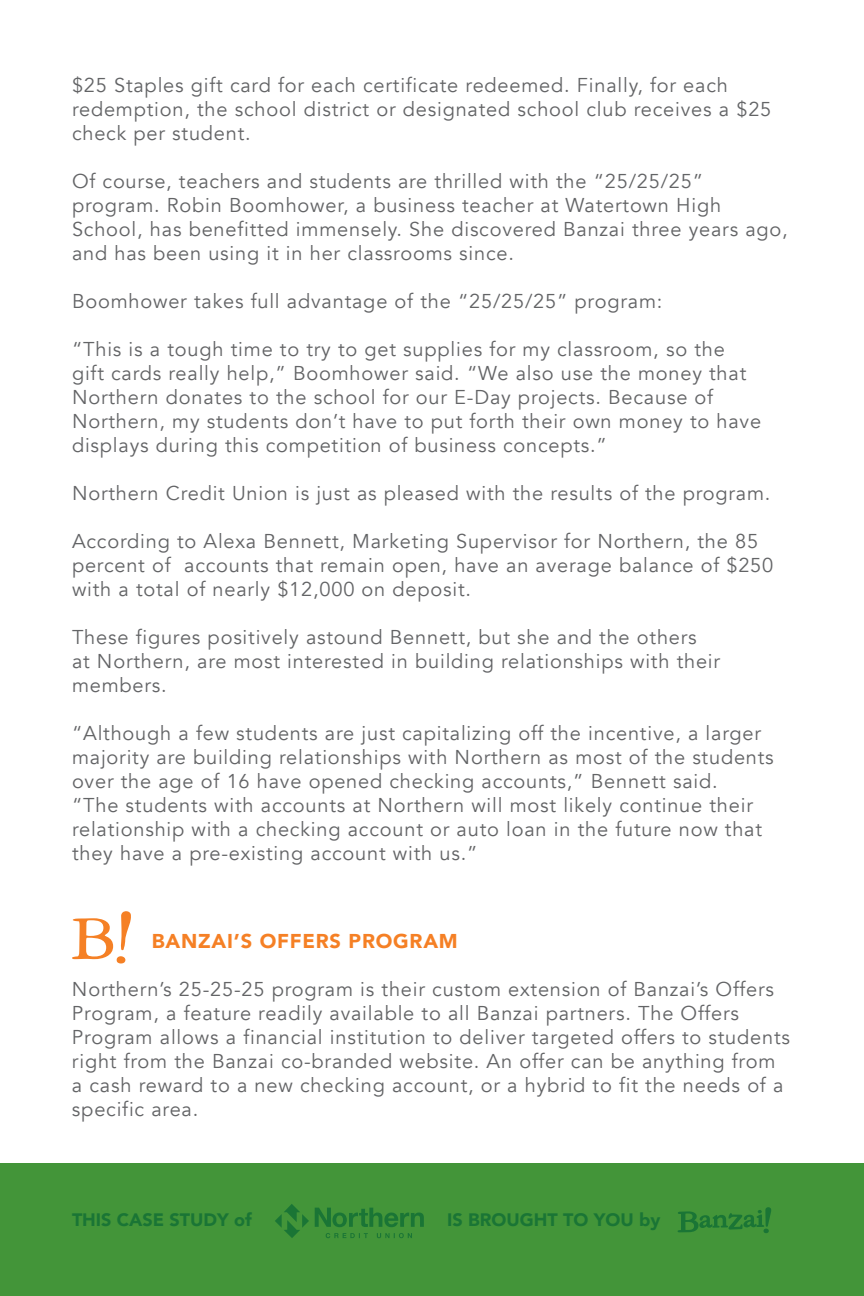
<style>
.page{position:relative;width:864px;height:1296px;background:#fff}
.page>*{position:absolute;margin:0;border:0;box-sizing:border-box;transform-origin:0 0}
.t1{font:20px/24px "Avenir";letter-spacing:.04em;color:#636466}
.t2{font:900 20px "Avenir";letter-spacing:.04em;color:#f58025}
.t3{font:900 18px "Avenir";color:#1a7535}
</style>
<div class="page">
<svg style="left:72px;top:911px;width:59px;height:53px"></svg>
<div style="left:0;top:1164px;width:864px;height:132px;background:#439539"></div>
<svg style="left:678px;top:1207px;width:93px;height:26px"></svg>
<svg style="left:275px;top:1204px;width:149px;height:34px"></svg>
<p class="t1" style="left:72px;top:73px;width:701px">$25 Staples gift card for each certificate redeemed. Finally, for each redemption, the school district or designated school club receives a $25 check per student.</p>
<p class="t1" style="left:72px;top:169px;width:717px">Of course, teachers and students are thrilled with the “25/25/25” program. Robin Boomhower, a business teacher at Watertown High School, has benefitted immensely. She discovered Banzai three years ago, and has been using it in her classrooms since.</p>
<p class="t1" style="left:72px;top:289px;width:592px">Boomhower takes full advantage of the “25/25/25” program:</p>
<p class="t1" style="left:72px;top:337px;width:691px">“This is a tough time to try to get supplies for my classroom, so the gift cards really help,” Boomhower said. “We also use the money that Northern donates to the school for our E-Day projects. Because of Northern, my students don’t have to put forth their own money to have displays during this competition of business concepts.”</p>
<p class="t1" style="left:72px;top:481px;width:700px">Northern Credit Union is just as pleased with the results of the program.</p>
<p class="t1" style="left:72px;top:529px;width:703px">According to Alexa Bennett, Marketing Supervisor for Northern, the 85 percent of accounts that remain open, have an average balance of $250 with a total of nearly $12,000 on deposit.</p>
<p class="t1" style="left:72px;top:625px;width:650px">These figures positively astound Bennett, but she and the others<br>at Northern, are most interested in building relationships with their members.</p>
<p class="t1" style="left:72px;top:721px;width:703px">“Although a few students are just capitalizing off the incentive, a larger majority are building relationships with Northern as most of the students over the age of 16 have opened checking accounts,” Bennett said.<br>“The students with accounts at Northern will most likely continue their relationship with a checking account or auto loan in the future now that they have a pre-existing account with us.”</p>
<p class="t2" style="left:152px;top:923px;width:308px">BANZAI’S OFFERS PROGRAM</p>
<p class="t1" style="left:72px;top:977px;width:719px">Northern’s 25-25-25 program is their custom extension of Banzai’s Offers Program, a feature readily available to all Banzai partners. The Offers Program allows a financial institution to deliver targeted offers to students right from the Banzai co-branded website. An offer can be anything from a cash reward to a new checking account, or a hybrid to fit the needs of a specific area.</p>
<p class="t3" style="left:72px;top:1204px;width:181px">THIS CASE STUDY of</p>
<p class="t3" style="left:447px;top:1204px;width:215px">IS BROUGHT TO YOU by</p>
</div>
